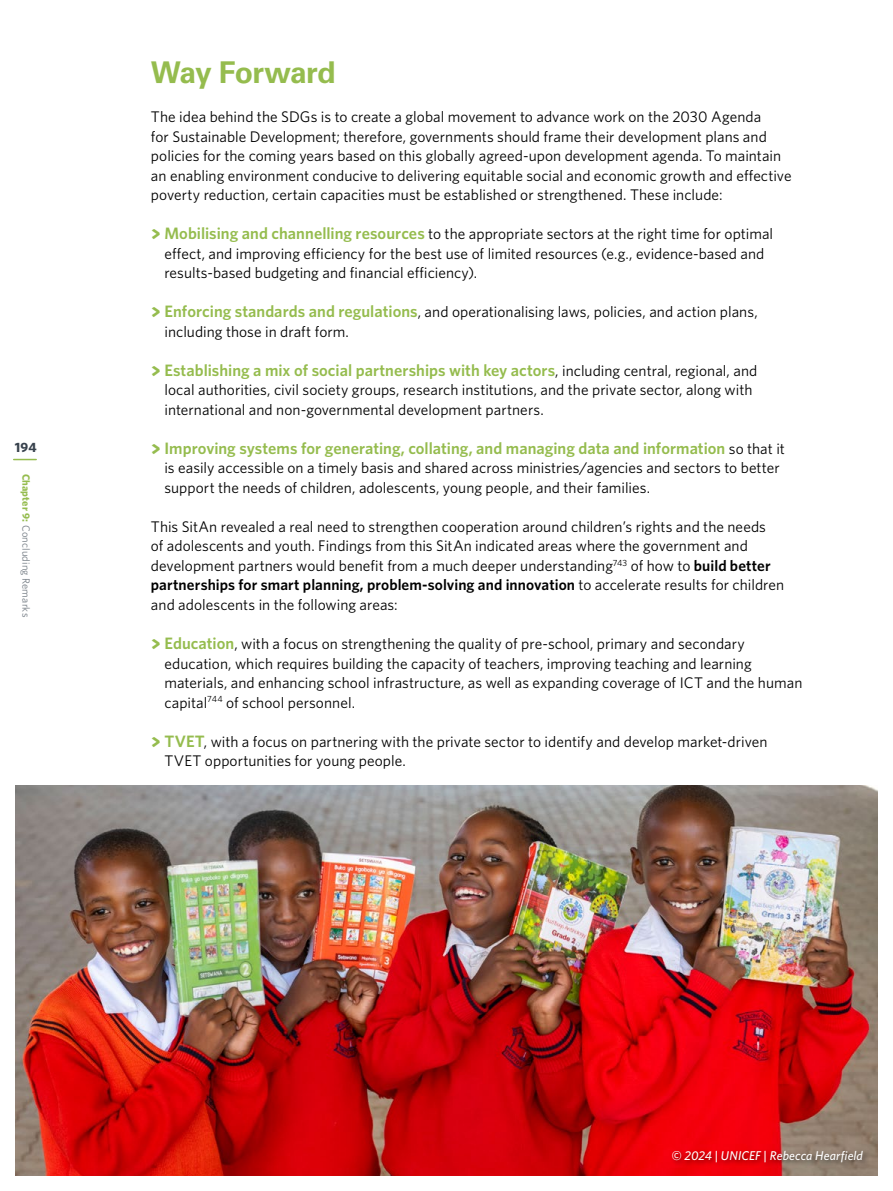
<style>
.page{position:relative;width:893px;height:1191px;background:#fff}
.page>*{position:absolute;margin:0;border:0;box-sizing:border-box;transform-origin:0 0}
.t1{font:700 30px "Univers LT Std";letter-spacing:-.025em;color:#95bc4e}
.t2{font:600 16.5px "Whitney";color:#95bc4e}
.t3{font:15.3px/19.5px "Whitney";letter-spacing:.005em;color:#000}
.t4{font:700 13.5px "Whitney";color:#38424d}
.t5{font:italic 500 12.75px "Whitney";letter-spacing:.01em;color:#fff}
.t6{font:10.5px "Whitney";letter-spacing:.02em;color:#737b83}
.s1{font-weight:700;color:#95bc4e}
.s2{font-family:"Tisa Sans Pro";font-weight:800;font-size:18px;color:#95bc4e}
.s3{font-weight:600;font-size:16.5px;color:#95bc4e}
.s4{font-family:"Tisa Sans Pro";font-weight:800;font-size:18px}
.s5{font-weight:400;font-size:15.3px;color:#000}
.s6{font-weight:600}
</style>
<div class="page">
<img style="left:16px;top:785px;width:861px;height:390px">
<div style="left:670px;top:1148px;width:200px;height:21px;background:#000;opacity:.5"></div>
<svg style="left:13px;top:458px;width:24px;height:3px"></svg>
<p class="t4" style="left:15px;top:438px;width:23px">194</p>
<p class="t6" style="left:33px;top:473px;width:145px;rotate:90deg"><span class="s1">Chapter 9:</span> Concluding Remarks</p>
<h1 class="t1" style="left:151px;top:55px;width:186px">Way Forward</h1>
<p class="t3" style="left:151px;top:107px;width:642px">The idea behind the SDGs is to create a global movement to advance work on the 2030 Agenda<br>for Sustainable Development; therefore, governments should frame their development plans and policies for the coming years based on this globally agreed-upon development agenda. To maintain an enabling environment conducive to delivering equitable social and economic growth and effective poverty reduction, certain capacities must be established or strengthened. These include:</p>
<p class="t3" style="left:164px;top:224px;width:610px;text-indent:-13px"><span class="s2">&gt;</span> <span class="s3">Mobilising and channelling resources</span> to the appropriate sectors at the right time for optimal effect, and improving efficiency for the best use of limited resources (e.g., evidence-based and results-based budgeting and financial efficiency).</p>
<p class="t3" style="left:164px;top:302px;width:595px;text-indent:-14px"><span class="s2">&gt;</span> <span class="s3">Enforcing standards and regulations</span>, and operationalising laws, policies, and action plans, including those in draft form.</p>
<p class="t2" style="left:151px;top:359px;width:608px"><span class="s4">&gt;</span> Establishing a mix of social partnerships with key actors<span class="s5">, including central, regional, and</span></p>
<p class="t3" style="left:164px;top:380px;width:589px">local authorities, civil society groups, research institutions, and the private sector, along with international and non-governmental development partners.</p>
<p class="t2" style="left:151px;top:437px;width:635px"><span class="s4">&gt;</span> Improving systems for generating, collating, and managing data and information <span class="s5">so that it</span></p>
<p class="t3" style="left:164px;top:458px;width:617px">is easily accessible on a timely basis and shared across ministries/agencies and sectors to better support the needs of children, adolescents, young people, and their families.</p>
<p class="t3" style="left:151px;top:516px;width:635px">This SitAn revealed a real need to strengthen cooperation around children’s rights and the needs<br>of adolescents and youth. Findings from this SitAn indicated areas where the government and development partners would benefit from a much deeper understanding<sup>743</sup> of how to <span class="s6">build better partnerships for smart planning, problem-solving and innovation</span> to accelerate results for children and adolescents in the following areas:</p>
<p class="t3" style="left:164px;top:633px;width:639px;text-indent:-14px"><span class="s2">&gt;</span> <span class="s3">Education</span>, with a focus on strengthening the quality of pre-school, primary and secondary education, which requires building the capacity of teachers, improving teaching and learning materials, and enhancing school infrastructure, as well as expanding coverage of ICT and the human capital<sup>744</sup> of school personnel.</p>
<p class="t3" style="left:164px;top:731px;width:604px;text-indent:-14px"><span class="s2">&gt;</span> <span class="s3">TVET</span>, with a focus on partnering with the private sector to identify and develop market-driven<br>TVET opportunities for young people.</p>
<p class="t5" style="left:672px;top:1147px;width:193px">© 2024 | UNICEF | Rebecca Hearfield</p>
</div>
